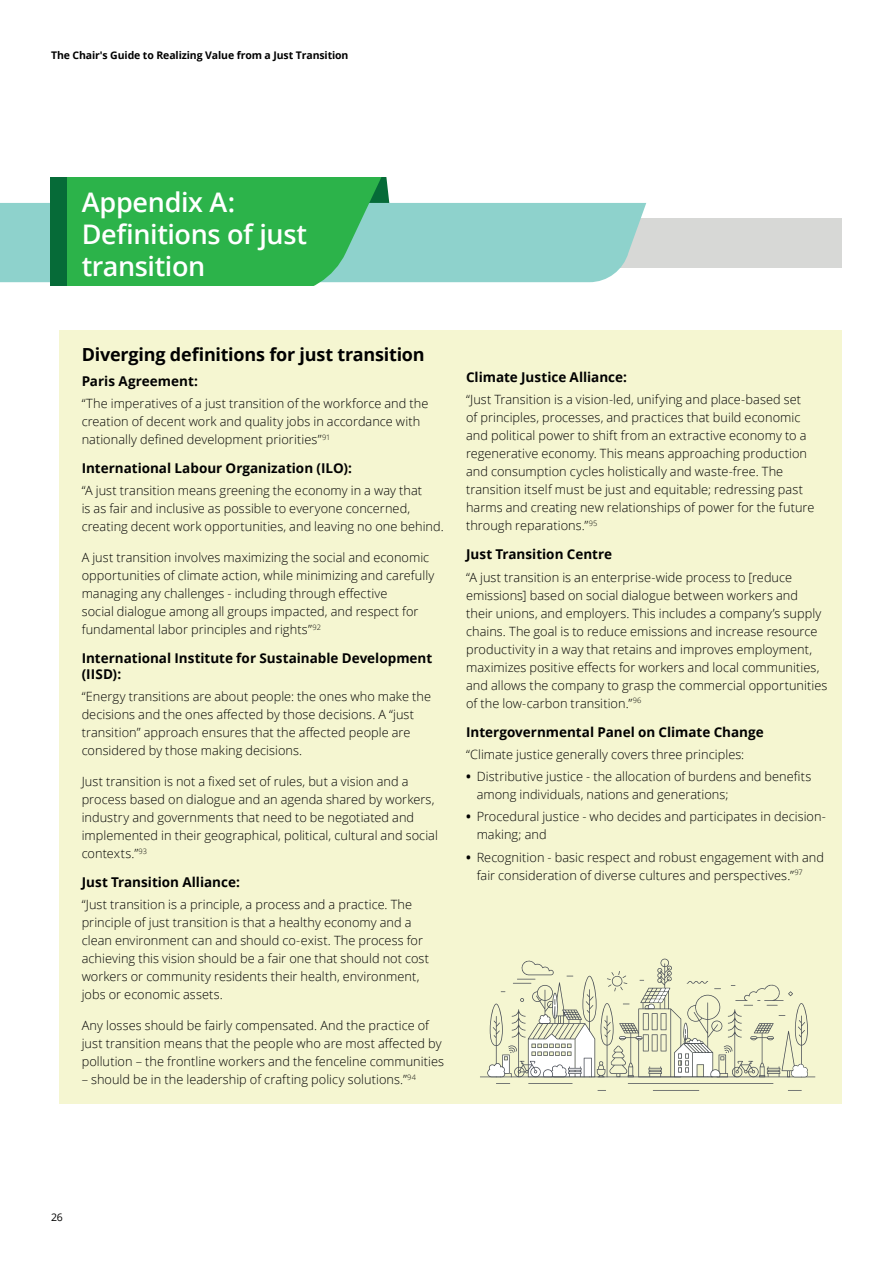
<style>
.page{position:relative;width:893px;height:1263px;background:#fff}
.page>*{position:absolute;margin:0;border:0;box-sizing:border-box;transform-origin:0 0}
.Story_heading_bold{font:600 27px/32.4px "Open Sans";letter-spacing:-.015em;color:#fff}
.Subhead_A__8_5_12pt{font:700 18px "Open Sans";letter-spacing:-.015em;color:#010101}
.Subhead_C__8_5pt_12p{font:700 13.5px/16.2px "Open Sans";color:#010101}
.Body_copy__8_5_12pt{font:300 12.75px/18px "Open Sans";letter-spacing:.005em;color:#010101}
.t1{font:700 10.5px "Open Sans";letter-spacing:-.01em;color:#010101}
.t2{font:10.5px "Open Sans";color:#010101}
.s1{font-weight:700}
</style>
<div class="page">
<div style="left:60px;top:330px;width:782px;height:773px;background:#f5f6d1"></div>
<div style="left:534px;top:218px;width:308px;height:49px;background:#d7d8d6"></div>
<div style="left:0;top:203px;width:646px;height:79px;background:#8ed2cc"></div>
<svg style="left:67px;top:177px;width:326px;height:109px;background:#37b658"></svg>
<div style="left:51px;top:177px;width:16px;height:109px;background:#066b38"></div>
<hr style="left:480px;top:1076px;width:335px;height:1px;background:#474c55">
<hr style="left:653px;top:1090px;width:46px;height:1px;background:#474c55">
<svg style="left:788px;top:1090px;width:14px;height:1px"></svg>
<svg style="left:487px;top:958px;width:321px;height:126px"></svg>
<p class="t1" style="left:51px;top:48px;width:299px">The Chair's Guide to Realizing Value from a Just Transition</p>
<p class="Story_heading_bold" style="left:82px;top:185px;width:227px">Appendix A:<br>Definitions of just transition</p>
<p class="Subhead_A__8_5_12pt" style="left:82px;top:342px;width:344px">Diverging definitions for just transition</p>
<p class="Subhead_C__8_5pt_12p" style="left:82px;top:372px;width:118px">Paris Agreement:</p>
<p class="Body_copy__8_5_12pt" style="left:82px;top:394px;width:348px">“The imperatives of a just transition of the workforce and the creation of decent work and quality jobs in accordance with nationally defined development priorities”<sup>91</sup></p>
<p class="Subhead_C__8_5pt_12p" style="left:82px;top:459px;width:272px">International Labour Organization (ILO):</p>
<p class="Body_copy__8_5_12pt" style="left:82px;top:481px;width:364px">“A just transition means greening the economy in a way that<br>is as fair and inclusive as possible to everyone concerned, creating decent work opportunities, and leaving no one behind.</p>
<p class="Body_copy__8_5_12pt" style="left:82px;top:548px;width:354px">A just transition involves maximizing the social and economic opportunities of climate action, while minimizing and carefully managing any challenges - including through effective<br>social dialogue among all groups impacted, and respect for fundamental labor principles and rights”<sup>92</sup></p>
<p class="Subhead_C__8_5pt_12p" style="left:82px;top:649px;width:352px">International Institute for Sustainable Development (IISD):</p>
<p class="Body_copy__8_5_12pt" style="left:82px;top:687px;width:351px">“Energy transitions are about people: the ones who make the decisions and the ones affected by those decisions. A “just transition” approach ensures that the affected people are considered by those making decisions.</p>
<p class="Body_copy__8_5_12pt" style="left:82px;top:772px;width:358px">Just transition is not a fixed set of rules, but a vision and a process based on dialogue and an agenda shared by workers, industry and governments that need to be negotiated and implemented in their geographical, political, cultural and social contexts.”<sup>93</sup></p>
<p class="Subhead_C__8_5pt_12p" style="left:82px;top:873px;width:160px">Just Transition Alliance:</p>
<p class="Body_copy__8_5_12pt" style="left:82px;top:895px;width:349px">“Just transition is a principle, a process and a practice. The principle of just transition is that a healthy economy and a clean environment can and should co-exist. The process for achieving this vision should be a fair one that should not cost workers or community residents their health, environment, jobs or economic assets.</p>
<p class="Body_copy__8_5_12pt" style="left:82px;top:1016px;width:364px">Any losses should be fairly compensated. And the practice of just transition means that the people who are most affected by pollution – the frontline workers and the fenceline communities</p>
<p class="Body_copy__8_5_12pt" style="left:82px;top:1070px;width:336px">– should be in the leadership of crafting policy solutions.”<sup>94</sup></p>
<p class="Subhead_C__8_5pt_12p" style="left:466px;top:369px;width:162px">Climate Justice Alliance:</p>
<p class="Body_copy__8_5_12pt" style="left:466px;top:390px;width:350px">“Just Transition is a vision-led, unifying and place-based set of principles, processes, and practices that build economic and political power to shift from an extractive economy to a regenerative economy. This means approaching production and consumption cycles holistically and waste-free. The transition itself must be just and equitable; redressing past harms and creating new relationships of power for the future through reparations.”<sup>95</sup></p>
<p class="Subhead_C__8_5pt_12p" style="left:466px;top:546px;width:148px">Just Transition Centre</p>
<p class="Body_copy__8_5_12pt" style="left:466px;top:568px;width:363px">“A just transition is an enterprise-wide process to [reduce emissions] based on social dialogue between workers and their unions, and employers. This includes a company’s supply chains. The goal is to reduce emissions and increase resource productivity in a way that retains and improves employment, maximizes positive effects for workers and local communities, and allows the company to grasp the commercial opportunities of the low-carbon transition.”<sup>96</sup></p>
<p class="Subhead_C__8_5pt_12p" style="left:466px;top:723px;width:299px">Intergovernmental Panel on Climate Change</p>
<p class="Body_copy__8_5_12pt" style="left:466px;top:745px;width:280px">“Climate justice generally covers three principles:</p>
<p class="Body_copy__8_5_12pt" style="left:477px;top:767px;width:336px;text-indent:-11px"><span class="s1">•</span> Distributive justice - the allocation of burdens and benefits among individuals, nations and generations;</p>
<p class="Body_copy__8_5_12pt" style="left:477px;top:807px;width:351px;text-indent:-11px"><span class="s1">•</span> Procedural justice - who decides and participates in decision&shy;making; and</p>
<p class="Body_copy__8_5_12pt" style="left:477px;top:847px;width:349px;text-indent:-11px"><span class="s1">•</span> Recognition - basic respect and robust engagement with and fair consideration of diverse cultures and perspectives.”<sup>97</sup></p>
<p class="t2" style="left:51px;top:1210px;width:13px">26</p>
</div>
